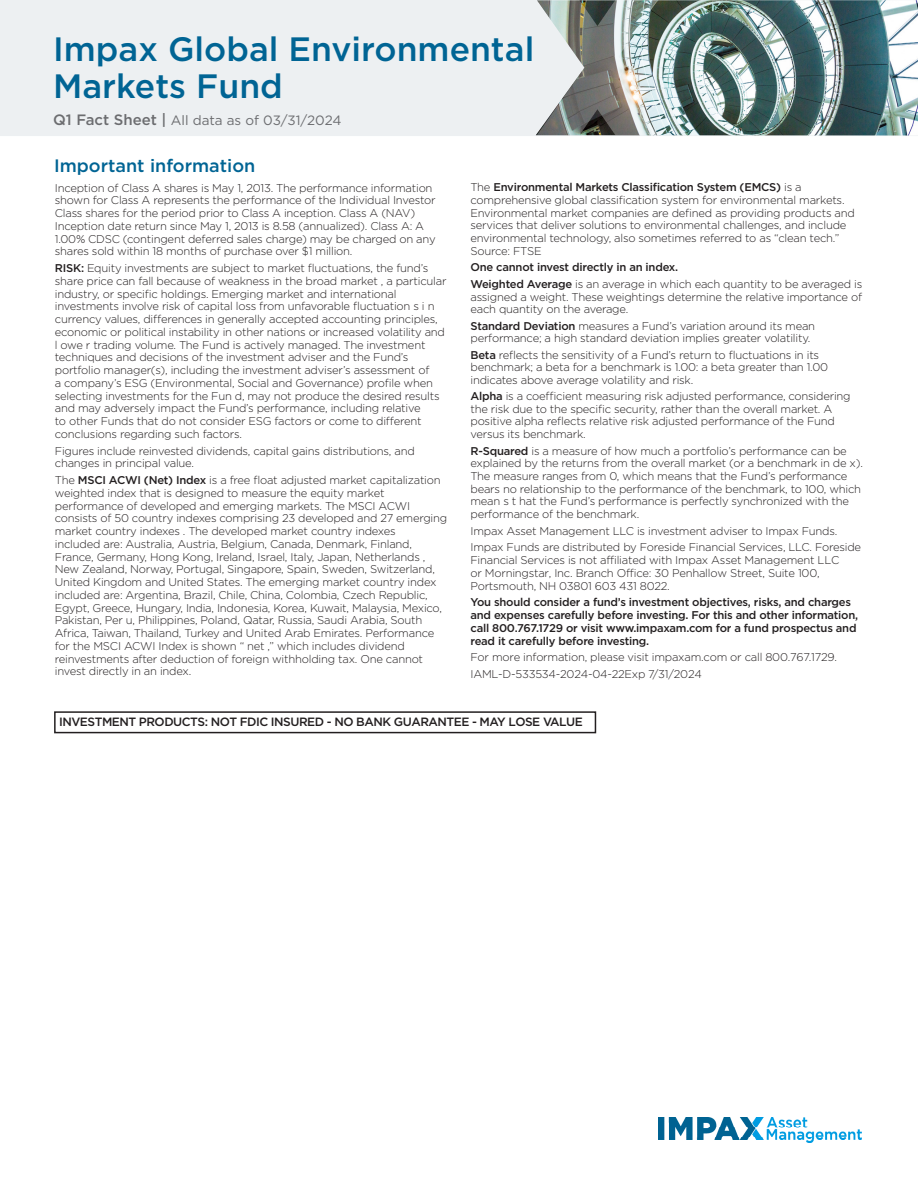
<style>
.page{position:relative;width:918px;height:1188px;background:#fff}
.page>*{position:absolute;margin:0;border:0;box-sizing:border-box;transform-origin:0 0}
.t1{font:500 33.75px/36.9px "Gotham";color:#006494}
.t2{font:500 18px "Gotham";color:#006494}
.t3{font:13.5px "Gotham";color:#6c6d70}
.t4{font:500 12px "Gotham";letter-spacing:-.04em;color:#231f20}
.t5{font:300 11.25px/12.8px "Gotham";letter-spacing:-.02em;color:#231f20}
.t6{font:500 11.25px/12.8px "Gotham";letter-spacing:-.02em;color:#231f20}
.s1{font-weight:500;font-size:15px}
.s2{font-weight:500}
.s3{font-weight:300}
</style>
<div class="page">
<div style="left:0;top:0;width:918px;height:136px;background:#edf0f2"></div>
<img style="left:536px;top:0;width:382px;height:135px">
<img style="left:537px;top:0;width:121px;height:135px">
<img style="left:659px;top:1117px;width:202px;height:25px">
<div style="left:54px;top:711px;width:542px;height:22px;border:2px solid #231f20"></div>
<h1 class="t1" style="left:53px;top:30px;width:483px">Impax Global Environmental<br>Markets Fund</h1>
<p class="t3" style="left:53px;top:112px;width:290px"><span class="s1">Q1 Fact Sheet |</span> All data as of 03/31/2024</p>
<h2 class="t2" style="left:54px;top:154px;width:203px">Important information</h2>
<p class="t5" style="left:55px;top:181px;width:382px">Inception of Class A shares is May 1, 2013. The performance information shown for Class A represents the performance of the Individual Investor Class shares for the period prior to Class A inception. Class A (NAV)<br>Inception date return since May 1, 2013 is 8.58 (annualized). Class A: A 1.00% CDSC (contingent deferred sales charge) may be charged on any shares sold within 18 months of purchase over $1 million.</p>
<p class="t5" style="left:55px;top:261px;width:393px"><span class="s2">RISK:</span> Equity investments are subject to market fluctuations, the fund’s share price can fall because of weakness in the broad market , a particular industry, or specific holdings. Emerging market and international investments involve risk of capital loss from unfavorable fluctuation s i n currency values, differences in generally accepted accounting principles, economic or political instability in other nations or increased volatility and l owe r trading volume. The Fund is actively managed. The investment techniques and decisions of the investment adviser and the Fund’s portfolio manager(s), including the investment adviser’s assessment of<br>a company’s ESG (Environmental, Social and Governance) profile when selecting investments for the Fun d, may not produce the desired results and may adversely impact the Fund’s performance, including relative<br>to other Funds that do not consider ESG factors or come to different conclusions regarding such factors.</p>
<p class="t5" style="left:55px;top:444px;width:361px">Figures include reinvested dividends, capital gains distributions, and changes in principal value.</p>
<p class="t5" style="left:55px;top:474px;width:394px">The <span class="s2">MSCI ACWI (Net) Index</span> is a free float adjusted market capitalization weighted index that is designed to measure the equity market performance of developed and emerging markets. The MSCI ACWI consists of 50 country indexes comprising 23 developed and 27 emerging market country indexes . The developed market country indexes<br>included are: Australia, Austria, Belgium, Canada, Denmark, Finland, France, Germany, Hong Kong, Ireland, Israel, Italy, Japan, Netherlands , New Zealand, Norway, Portugal, Singapore, Spain, Sweden, Switzerland, United Kingdom and United States. The emerging market country index included are: Argentina, Brazil, Chile, China, Colombia, Czech Republic, Egypt, Greece, Hungary, India, Indonesia, Korea, Kuwait, Malaysia, Mexico, Pakistan, Per u, Philippines, Poland, Qatar, Russia, Saudi Arabia, South Africa, Taiwan, Thailand, Turkey and United Arab Emirates. Performance for the MSCI ACWI Index is shown “ net ,” which includes dividend reinvestments after deduction of foreign withholding tax. One cannot invest directly in an index.</p>
<p class="t5" style="left:470px;top:181px;width:386px">The <span class="s2">Environmental Markets Classification System (EMCS)</span> is a comprehensive global classification system for environmental markets.<br>Environmental market companies are defined as providing products and services that deliver solutions to environmental challenges, and include environmental technology, also sometimes referred to as “clean tech.” Source: FTSE</p>
<p class="t6" style="left:470px;top:259px;width:393px;line-height:16.8px">One cannot invest directly in an index.<br>Weighted Average <span class="s3">is an average in which each quantity to be averaged is</span></p>
<p class="t5" style="left:470px;top:290px;width:393px">assigned a weight. These weightings determine the relative importance of each quantity on the average.</p>
<p class="t5" style="left:470px;top:319px;width:346px;line-height:12.1px"><span class="s2">Standard Deviation</span> measures a Fund’s variation around its mean performance; a high standard deviation implies greater volatility.</p>
<p class="t5" style="left:470px;top:348px;width:359px"><span class="s2">Beta</span> reflects the sensitivity of a Fund’s return to fluctuations in its benchmark; a beta for a benchmark is 1.00: a beta greater than 1.00 indicates above average volatility and risk.</p>
<p class="t5" style="left:470px;top:390px;width:382px"><span class="s2">Alpha</span> is a coefficient measuring risk adjusted performance, considering the risk due to the specific security, rather than the overall market. A positive alpha reflects relative risk adjusted performance of the Fund versus its benchmark.</p>
<p class="t5" style="left:470px;top:444px;width:394px"><span class="s2">R-Squared</span> is a measure of how much a portfolio’s performance can be explained by the returns from the overall market (or a benchmark in de x).<br>The measure ranges from 0, which means that the Fund’s performance bears no relationship to the performance of the benchmark, to 100, which mean s t hat the Fund’s performance is perfectly synchronized with the performance of the benchmark.</p>
<p class="t5" style="left:470px;top:522px;width:392px;line-height:16.8px">Impax Asset Management LLC is investment adviser to Impax Funds.<br>Impax Funds are distributed by Foreside Financial Services, LLC. Foreside</p>
<p class="t5" style="left:470px;top:553px;width:370px">Financial Services is not affiliated with Impax Asset Management LLC or Morningstar, Inc. Branch Office: 30 Penhallow Street, Suite 100,<br>Portsmouth, NH 03801 603 431 8022.</p>
<p class="t6" style="left:470px;top:596px;width:389px">You should consider a fund’s investment objectives, risks, and charges and expenses carefully before investing. For this and other information, call 800.767.1729 or visit www.impaxam.com for a fund prospectus and read it carefully before investing.</p>
<p class="t5" style="left:470px;top:649px;width:368px;line-height:16.8px">For more information, please visit impaxam.com or call 800.767.1729.<br>IAML-D-533534-2024-04-22Exp 7/31/2024</p>
<p class="t4" style="left:59px;top:714px;width:525px">INVESTMENT PRODUCTS: NOT FDIC INSURED - NO BANK GUARANTEE - MAY LOSE VALUE</p>
</div>
